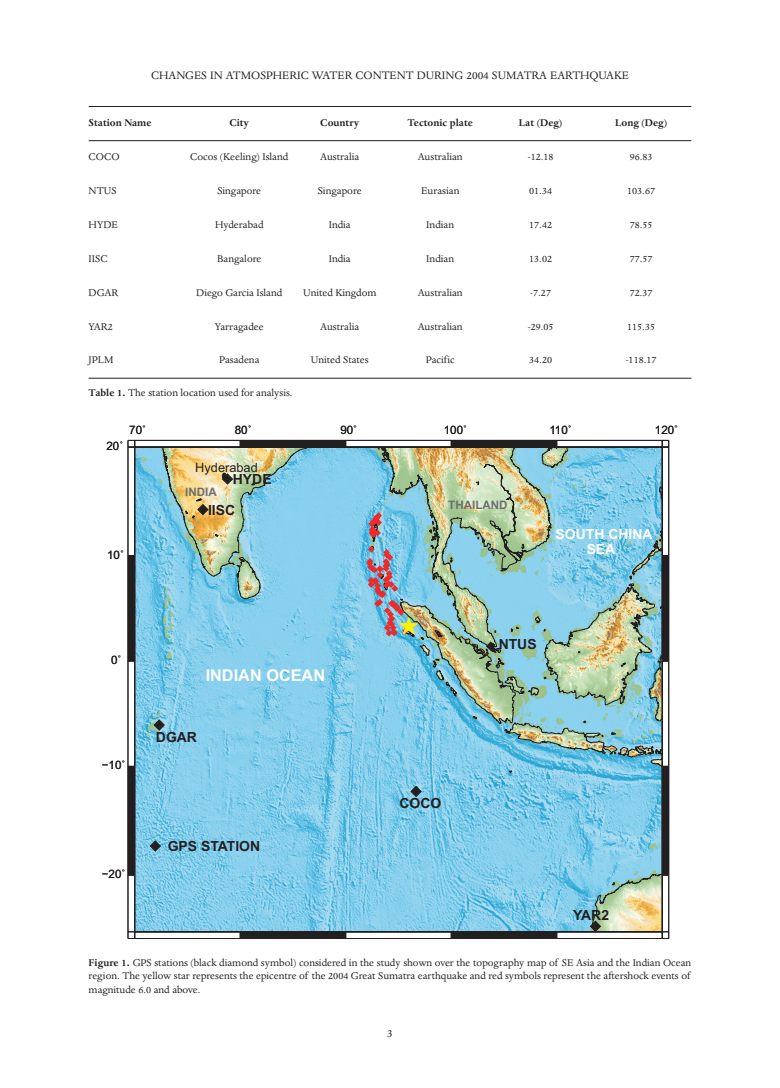
<style>
.page{position:relative;width:780px;height:1088px;background:#fff}
.page>*{position:absolute;margin:0;border:0;box-sizing:border-box;transform-origin:0 0}
.t1{font:700 16.25px "Arial";color:#fff}
.t2{font:700 14px/30.4px "Arial";color:#231f20}
.t3{font:700 14px/15.6px "Arial";color:#fff;text-align:center}
.t4{font:12.75px "Arial";color:#231f20}
.t5{font:12.5px "Dante";color:#231f20}
.t6{font:11.62px "Arial";color:#231f20}
.t7{font:700 11.62px "Arial";color:#6c6d70}
.t8{font:11.25px/13.5px "Dante";color:#231f20;text-align:justify}
.t9{font:700 11.25px "Dante";color:#231f20}
.s1{font-weight:700}
</style>
<div class="page">
<hr style="left:89px;top:106px;width:602px;height:1px;background:#231f20">
<hr style="left:89px;top:140px;width:602px;height:1px;background:#231f20">
<hr style="left:89px;top:378px;width:602px;height:1px;background:#231f20">
<img style="left:135px;top:448px;width:297px;height:483px">
<svg style="left:162px;top:445px;width:500px;height:217px;background:#93c8cf"></svg>
<svg style="left:432px;top:608px;width:230px;height:323px;background:#8bc6d1"></svg>
<hr style="left:128px;top:440px;width:1px;height:498px;background:#231f20">
<hr style="left:134px;top:440px;width:1px;height:498px;background:#231f20">
<hr style="left:128px;top:440px;width:540px;height:1px;background:#231f20">
<hr style="left:128px;top:447px;width:540px;height:1px;background:#231f20">
<hr style="left:668px;top:440px;width:1px;height:498px;background:#231f20">
<hr style="left:662px;top:440px;width:1px;height:498px;background:#231f20">
<hr style="left:128px;top:938px;width:540px;height:1px;background:#231f20">
<hr style="left:128px;top:931px;width:540px;height:1px;background:#231f20">
<div style="left:451px;top:440px;width:105px;height:7px;background:#231f20"></div>
<div style="left:451px;top:932px;width:105px;height:6px;background:#231f20"></div>
<div style="left:240px;top:440px;width:106px;height:7px;background:#231f20"></div>
<div style="left:240px;top:932px;width:106px;height:6px;background:#231f20"></div>
<div style="left:662px;top:556px;width:7px;height:105px;background:#231f20"></div>
<div style="left:128px;top:556px;width:7px;height:105px;background:#231f20"></div>
<div style="left:662px;top:766px;width:7px;height:109px;background:#231f20"></div>
<div style="left:128px;top:766px;width:7px;height:109px;background:#231f20"></div>
<svg style="left:486px;top:641px;width:9px;height:10px"></svg>
<svg style="left:410px;top:785px;width:12px;height:12px"></svg>
<svg style="left:149px;top:840px;width:12px;height:12px"></svg>
<svg style="left:368px;top:512px;width:14px;height:26px"></svg>
<img style="left:366px;top:546px;width:52px;height:90px">
<svg style="left:222px;top:473px;width:11px;height:12px"></svg>
<svg style="left:197px;top:504px;width:12px;height:11px"></svg>
<svg style="left:153px;top:719px;width:12px;height:12px"></svg>
<svg style="left:589px;top:920px;width:12px;height:11px"></svg>
<p class="t5" style="left:151px;top:68px;width:479px">CHANGES IN ATMOSPHERIC WATER CONTENT DURING 2004 SUMATRA EARTHqUAKE</p>
<p class="t9" style="left:89px;top:118px;width:64px">Station Name</p>
<p class="t9" style="left:229px;top:118px;width:21px">City</p>
<p class="t9" style="left:320px;top:118px;width:40px">Country</p>
<p class="t9" style="left:407px;top:118px;width:67px">Tectonic plate</p>
<p class="t9" style="left:519px;top:118px;width:45px">Lat (Deg)</p>
<p class="t9" style="left:615px;top:118px;width:53px">Long (Deg)</p>
<p class="t8" style="left:89px;top:149px;width:32px">COCO</p>
<p class="t8" style="left:190px;top:149px;width:100px">Cocos (Keeling) Island</p>
<p class="t8" style="left:320px;top:149px;width:41px">Australia</p>
<p class="t8" style="left:418px;top:149px;width:46px">Australian</p>
<p class="t8" style="left:527px;top:149px;width:27px">-12.18</p>
<p class="t8" style="left:629px;top:149px;width:24px">96.83</p>
<p class="t8" style="left:89px;top:183px;width:29px">NTUS</p>
<p class="t8" style="left:217px;top:183px;width:45px">Singapore</p>
<p class="t8" style="left:318px;top:183px;width:45px">Singapore</p>
<p class="t8" style="left:421px;top:183px;width:40px">Eurasian</p>
<p class="t8" style="left:529px;top:183px;width:24px">01.34</p>
<p class="t8" style="left:627px;top:183px;width:29px">103.67</p>
<p class="t8" style="left:89px;top:217px;width:31px">HYDE</p>
<p class="t8" style="left:215px;top:217px;width:50px">Hyderabad</p>
<p class="t8" style="left:329px;top:217px;width:24px">India</p>
<p class="t8" style="left:426px;top:217px;width:29px">Indian</p>
<p class="t8" style="left:529px;top:217px;width:24px">17.42</p>
<p class="t8" style="left:629px;top:217px;width:24px">78.55</p>
<p class="t8" style="left:89px;top:251px;width:20px">IISC</p>
<p class="t8" style="left:217px;top:251px;width:46px">Bangalore</p>
<p class="t8" style="left:329px;top:251px;width:24px">India</p>
<p class="t8" style="left:426px;top:251px;width:29px">Indian</p>
<p class="t8" style="left:529px;top:251px;width:24px">13.02</p>
<p class="t8" style="left:629px;top:251px;width:24px">77.57</p>
<p class="t8" style="left:89px;top:285px;width:31px">DGAR</p>
<p class="t8" style="left:196px;top:285px;width:88px">Diego Garcia Island</p>
<p class="t8" style="left:303px;top:285px;width:75px">United Kingdom</p>
<p class="t8" style="left:418px;top:285px;width:46px">Australian</p>
<p class="t8" style="left:530px;top:285px;width:22px">-7.27</p>
<p class="t8" style="left:629px;top:285px;width:24px">72.37</p>
<p class="t8" style="left:89px;top:319px;width:26px">YAR2</p>
<p class="t8" style="left:215px;top:319px;width:50px">Yarragadee</p>
<p class="t8" style="left:320px;top:319px;width:41px">Australia</p>
<p class="t8" style="left:418px;top:319px;width:46px">Australian</p>
<p class="t8" style="left:527px;top:319px;width:27px">-29.05</p>
<p class="t8" style="left:627px;top:319px;width:29px">115.35</p>
<p class="t8" style="left:89px;top:353px;width:26px">JPLM</p>
<p class="t8" style="left:219px;top:353px;width:42px">Pasadena</p>
<p class="t8" style="left:311px;top:353px;width:59px">United States</p>
<p class="t8" style="left:426px;top:353px;width:30px">Pacific</p>
<p class="t8" style="left:529px;top:353px;width:24px">34.20</p>
<p class="t8" style="left:625px;top:353px;width:32px">-118.17</p>
<p class="t8" style="left:89px;top:385px;width:205px"><span class="s1">Table 1.</span> The station location used for analysis.</p>
<p class="t6" style="left:129px;top:422px;width:18px">70˚</p>
<p class="t6" style="left:235px;top:422px;width:18px">80˚</p>
<p class="t6" style="left:340px;top:422px;width:18px">90˚</p>
<p class="t6" style="left:444px;top:422px;width:25px">100˚</p>
<p class="t6" style="left:549px;top:422px;width:24px">110˚</p>
<p class="t6" style="left:655px;top:422px;width:25px">120˚</p>
<p class="t6" style="left:106px;top:438px;width:18px">20˚</p>
<p class="t6" style="left:107px;top:547px;width:18px">10˚</p>
<p class="t4" style="left:195px;top:459px;width:64px">Hyderabad</p>
<p class="t2" style="left:208px;top:465px;width:65px;text-indent:25px">HYDE<br>IISC</p>
<p class="t7" style="left:185px;top:484px;width:33px">INDIA</p>
<p class="t6" style="left:111px;top:652px;width:12px">0˚</p>
<p class="t6" style="left:102px;top:758px;width:25px">−10˚</p>
<p class="t6" style="left:102px;top:866px;width:25px">−20˚</p>
<h1 class="t1" style="left:206px;top:664px;width:121px">INDIAN OCEAN</h1>
<p class="t2" style="left:156px;top:723px;width:43px">DGAR</p>
<p class="t2" style="left:168px;top:831px;width:94px">GPS STATION</p>
<p class="t7" style="left:448px;top:497px;width:61px">THAILAND</p>
<p class="t3" style="left:555px;top:526px;width:98px">SOUTH CHINA<br>SEA</p>
<p class="t2" style="left:498px;top:629px;width:39px">NTUS</p>
<p class="t2" style="left:399px;top:788px;width:43px">COCO</p>
<p class="t2" style="left:573px;top:900px;width:37px">YAR2</p>
<p class="t8" style="left:89px;top:955px;width:604px"><span class="s1">Figure 1.</span> GPS stations (black diamond symbol) considered in the study shown over the topography map of SE Asia and the Indian Ocean region. The yellow star represents the epicentre of the 2004 Great Sumatra earthquake and red symbols represent the aftershock events of magnitude 6.0 and above.</p>
<p class="t5" style="left:387px;top:1025px;width:7px">3</p>
</div>
